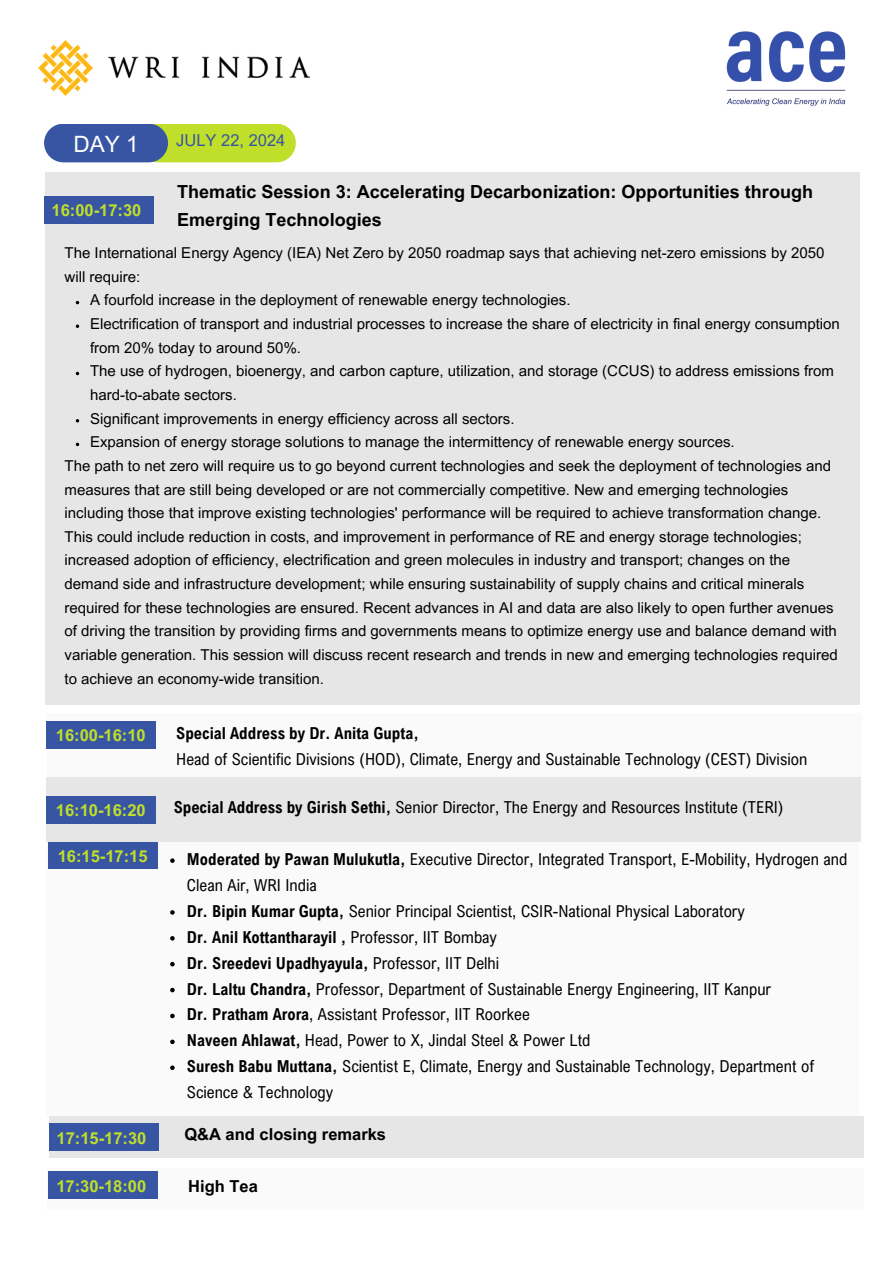
<style>
.page{position:relative;width:894px;height:1264px;background:#fff}
.page>*{position:absolute;margin:0;border:0;box-sizing:border-box;transform-origin:0 0}
.t1{font:22.5px "Arial MT Pro";color:#fff}
.t2{font:700 18px/28.2px "Arial MT Pro";color:#000}
.t3{font:16.5px/25.8px "Arial Nova Cond";color:#000}
.t4{font:700 16.5px "Arial Nova Cond";color:#000}
.t5{font:700 16.5px "Arial MT Pro";color:#bfdf2a}
.t6{font:700 16.5px "Arial MT Pro";color:#000}
.t7{font:16.5px "Arial MT Pro";color:#3855a3}
.t8{font:15px/23.7px "Arial MT Pro";color:#000}
.s1{font-weight:700}
.s2{font-weight:400}
</style>
<div class="page">
<div style="left:45px;top:172px;width:814px;height:533px;background:#e7e6e6"></div>
<div style="left:44px;top:196px;width:110px;height:27px;background:#3855a3"></div>
<svg style="left:76px;top:324px;width:3px;height:4px"></svg>
<div style="left:138px;top:124px;width:158px;height:38px;background:#bfdf2a;border-radius:19px"></div>
<div style="left:44px;top:124px;width:124px;height:38px;background:#3855a3;border-radius:19px"></div>
<img style="left:38px;top:41px;width:271px;height:55px">
<img style="left:726px;top:31px;width:120px;height:75px">
<div style="left:47px;top:713px;width:814px;height:64px;background:#fafafa"></div>
<div style="left:46px;top:721px;width:110px;height:27px;background:#3855a3"></div>
<div style="left:46px;top:836px;width:812px;height:280px;background:#fafafa"></div>
<div style="left:48px;top:841px;width:109px;height:27px;background:#3855a3"></div>
<div style="left:49px;top:1116px;width:814px;height:41px;background:#e7e6e6"></div>
<div style="left:49px;top:1123px;width:110px;height:27px;background:#3855a3"></div>
<svg style="left:170px;top:858px;width:5px;height:4px"></svg>
<svg style="left:170px;top:910px;width:5px;height:4px"></svg>
<svg style="left:170px;top:936px;width:5px;height:4px"></svg>
<svg style="left:170px;top:962px;width:5px;height:4px"></svg>
<svg style="left:170px;top:987px;width:5px;height:5px"></svg>
<svg style="left:170px;top:1013px;width:5px;height:5px"></svg>
<svg style="left:170px;top:1039px;width:5px;height:5px"></svg>
<svg style="left:170px;top:1065px;width:5px;height:4px"></svg>
<div style="left:47px;top:1168px;width:816px;height:41px;background:#fafafa"></div>
<div style="left:48px;top:1171px;width:109px;height:27px;background:#3855a3"></div>
<div style="left:46px;top:777px;width:814px;height:64px;background:#e7e6e6"></div>
<div style="left:46px;top:796px;width:110px;height:27px;background:#3855a3"></div>
<p class="t1" style="left:73px;top:135px;width:67px">DAY 1</p>
<p class="t7" style="left:176px;top:134px;width:111px">JULY 22, 2024</p>
<p class="t2" style="left:177px;top:180px;width:637px">Thematic Session 3: Accelerating Decarbonization: Opportunities through<br>Emerging Technologies</p>
<p class="t5" style="left:52px;top:204px;width:91px">16:00-17:30</p>
<p class="t8" style="left:64px;top:243px;width:761px">The International Energy Agency (IEA) Net Zero by 2050 roadmap says that achieving net-zero emissions by 2050 will require:</p>
<h1 class="t8" style="left:90px;top:290px;width:482px">A fourfold increase in the deployment of renewable energy technologies.</h1>
<h2 class="t8" style="left:90px;top:314px;width:751px">Electrification of transport and industrial processes to increase the share of electricity in final energy consumption from 20% today to around 50%.</h2>
<h3 class="t8" style="left:90px;top:361px;width:745px">The use of hydrogen, bioenergy, and carbon capture, utilization, and storage (CCUS) to address emissions from hard-to-abate sectors.</h3>
<h3 class="t8" style="left:90px;top:408px;width:426px">Significant improvements in energy efficiency across all sectors.</h3>
<p class="t8" style="left:90px;top:432px;width:646px">Expansion of energy storage solutions to manage the intermittency of renewable energy sources.</p>
<p class="t8" style="left:64px;top:455px;width:774px">The path to net zero will require us to go beyond current technologies and seek the deployment of technologies and measures that are still being developed or are not commercially competitive. New and emerging technologies including those that improve existing technologies' performance will be required to achieve transformation change.<br>This could include reduction in costs, and improvement in performance of RE and energy storage technologies; increased adoption of efficiency, electrification and green molecules in industry and transport; changes on the demand side and infrastructure development; while ensuring sustainability of supply chains and critical minerals required for these technologies are ensured. Recent advances in AI and data are also likely to open further avenues of driving the transition by providing firms and governments means to optimize energy use and balance demand with variable generation. This session will discuss recent research and trends in new and emerging technologies required to achieve an economy-wide transition.</p>
<h4 class="t5" style="left:56px;top:729px;width:91px">16:00-16:10</h4>
<h3 class="t3" style="left:176px;top:720px;width:632px"><span class="s1">Special Address by Dr. Anita Gupta,<br></span>Head of Scientific Divisions (HOD), Climate, Energy and Sustainable Technology (CEST) Division</h3>
<h3 class="t5" style="left:56px;top:804px;width:91px">16:10-16:20</h3>
<h3 class="t3" style="left:174px;top:794px;width:611px"><span class="s1">Special Address by Girish Sethi,</span> Senior Director, The Energy and Resources Institute (TERI)</h3>
<h3 class="t5" style="left:58px;top:850px;width:91px">16:15-17:15</h3>
<p class="t3" style="left:187px;top:846px;width:661px"><span class="s1">Moderated by Pawan Mulukutla,</span> Executive Director, Integrated Transport, E-Mobility, Hydrogen and<br>Clean Air, WRI India</p>
<p class="t3" style="left:187px;top:897px;width:559px"><span class="s1">Dr. Bipin Kumar Gupta,</span> Senior Principal Scientist, CSIR-National Physical Laboratory</p>
<p class="t4" style="left:187px;top:926px;width:311px">Dr. Anil Kottantharayil , <span class="s2">Professor, IIT Bombay</span></p>
<p class="t4" style="left:187px;top:952px;width:314px">Dr. Sreedevi Upadhyayula, <span class="s2">Professor, IIT Delhi</span></p>
<p class="t3" style="left:187px;top:975px;width:585px"><span class="s1">Dr. Laltu Chandra,</span> Professor, Department of Sustainable Energy Engineering, IIT Kanpur</p>
<p class="t3" style="left:187px;top:1001px;width:344px"><span class="s1">Dr. Pratham Arora</span>, Assistant Professor, IIT Roorkee</p>
<p class="t3" style="left:187px;top:1027px;width:405px"><span class="s1">Naveen Ahlawat,</span> Head, Power to X, Jindal Steel &amp; Power Ltd</p>
<p class="t3" style="left:187px;top:1053px;width:628px"><span class="s1">Suresh Babu Muttana,</span> Scientist E, Climate, Energy and Sustainable Technology, Department of<br>Science &amp; Technology</p>
<h4 class="t5" style="left:56px;top:1131px;width:91px">17:15-17:30</h4>
<h3 class="t6" style="left:184px;top:1127px;width:203px">Q&amp;A and closing remarks</h3>
<h3 class="t5" style="left:56px;top:1179px;width:91px">17:30-18:00</h3>
<h3 class="t6" style="left:188px;top:1179px;width:71px">High Tea</h3>
</div>
